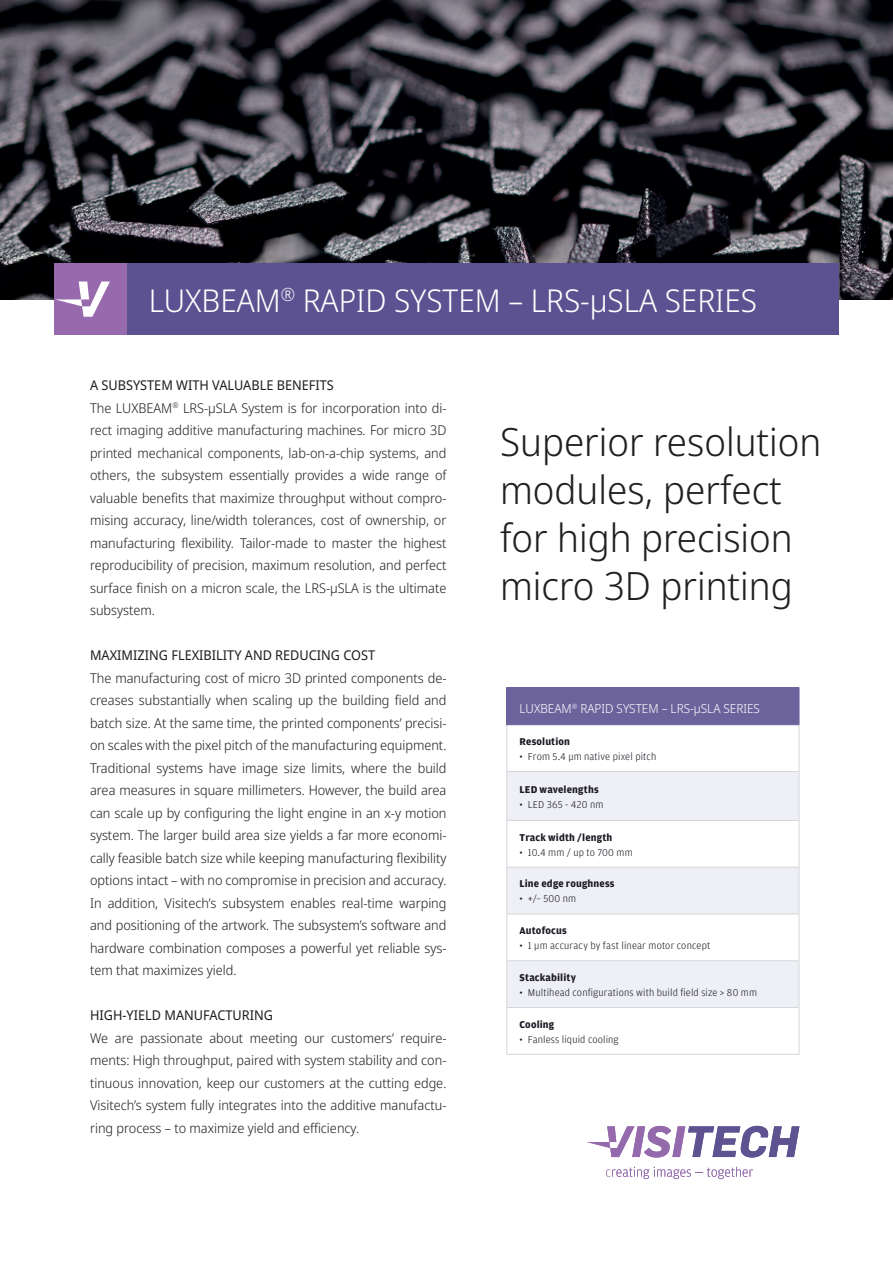
<style>
.page{position:relative;width:893px;height:1263px;background:#fff}
.page>*{position:absolute;margin:0;border:0;box-sizing:border-box;transform-origin:0 0}
.t1{font:300 39px/48px "Noto Sans Display";color:#231f20}
.t2{font:300 31.5px "Noto Sans Display";color:#fff}
.t3{font:300 13.5px/22.5px "Noto Sans Display";color:#231f20;text-align:justify}
.t4{font:13.5px "Noto Sans Display";color:#231f20}
.t5{font:300 12.45px "Noto Sans Display";color:#fff}
.t6{font:300 10.5px "Amplitude";letter-spacing:.015em;color:#02000c}
.t7{font:700 10.5px "Amplitude";letter-spacing:.015em;color:#02000c}
</style>
<div class="page">
<img style="left:0;top:0;width:893px;height:300px">
<div style="left:507px;top:688px;width:292px;height:37px;background:#6d639c"></div>
<svg style="left:507px;top:725px;width:292px;height:329px"></svg>
<svg style="left:507px;top:772px;width:292px;height:235px;fill:#eff0f6"></svg>
<hr style="left:506px;top:725px;width:1px;height:46px;background:#d1d2d4">
<hr style="left:506px;top:821px;width:1px;height:46px;background:#d1d2d4">
<hr style="left:506px;top:771px;width:293px;height:1px;background:#d1d2d4">
<hr style="left:506px;top:772px;width:1px;height:48px;background:#d1d2d4">
<hr style="left:506px;top:867px;width:293px;height:1px;background:#d1d2d4">
<hr style="left:506px;top:867px;width:1px;height:46px;background:#d1d2d4">
<hr style="left:799px;top:772px;width:1px;height:48px;background:#d1d2d4">
<hr style="left:799px;top:867px;width:1px;height:46px;background:#d1d2d4">
<hr style="left:799px;top:725px;width:1px;height:46px;background:#d1d2d4">
<hr style="left:799px;top:821px;width:1px;height:46px;background:#d1d2d4">
<hr style="left:506px;top:820px;width:293px;height:1px;background:#d1d2d4">
<hr style="left:506px;top:961px;width:1px;height:46px;background:#d1d2d4">
<hr style="left:799px;top:961px;width:1px;height:46px;background:#d1d2d4">
<hr style="left:506px;top:1007px;width:293px;height:1px;background:#d1d2d4">
<hr style="left:506px;top:1008px;width:1px;height:46px;background:#d1d2d4">
<hr style="left:799px;top:1008px;width:1px;height:46px;background:#d1d2d4">
<hr style="left:506px;top:1054px;width:293px;height:1px;background:#d1d2d4">
<hr style="left:506px;top:913px;width:293px;height:1px;background:#d1d2d4">
<hr style="left:506px;top:914px;width:1px;height:46px;background:#d1d2d4">
<hr style="left:799px;top:914px;width:1px;height:46px;background:#d1d2d4">
<hr style="left:506px;top:960px;width:293px;height:1px;background:#d1d2d4">
<hr style="left:506px;top:687px;width:293px;height:1px;background:#5d5291">
<hr style="left:506px;top:688px;width:1px;height:36px;background:#5d5291">
<hr style="left:799px;top:688px;width:1px;height:36px;background:#5d5291">
<hr style="left:506px;top:724px;width:293px;height:1px;background:#5d5291">
<div style="left:126px;top:263px;width:713px;height:72px;background:#5d5291"></div>
<div style="left:54px;top:263px;width:72px;height:72px;background:#976aad"></div>
<svg style="left:55px;top:281px;width:55px;height:36px"></svg>
<svg style="left:587px;top:1126px;width:212px;height:31px"></svg>
<svg style="left:606px;top:1167px;width:147px;height:12px"></svg>
<p class="t2" style="left:149px;top:278px;width:610px">LUXBEAM<sup>®</sup> RAPID SYSTEM – LRS-μSLA SERIES</p>
<p class="t4" style="left:90px;top:376px;width:245px">A SUBSYSTEM WITH VALUABLE BENEFITS</p>
<p class="t3" style="left:90px;top:397px;width:358px">The LUXBEAM<sup>®</sup> LRS-μSLA System is for incorporation into di&shy;rect imaging additive manufacturing machines. For micro 3D printed mechanical components, lab-on-a-chip systems, and others, the subsystem essentially provides a wide range of valuable benefits that maximize throughput without compro&shy;mising accuracy, line/width tolerances, cost of ownership, or manufacturing flexibility. Tailor-made to master the highest reproducibility of precision, maximum resolution, and perfect surface finish on a micron scale, the LRS-μSLA is the ultimate subsystem.</p>
<p class="t4" style="left:90px;top:646px;width:287px">MAXIMIZING FLEXIBILITY AND REDUCING COST</p>
<p class="t3" style="left:90px;top:667px;width:358px">The manufacturing cost of micro 3D printed components de&shy;creases substantially when scaling up the building field and batch size. At the same time, the printed components’ precisi&shy;on scales with the pixel pitch of the manufacturing equipment.<br>Traditional systems have image size limits, where the build area measures in square millimeters. However, the build area can scale up by configuring the light engine in an x-y motion system. The larger build area size yields a far more economi&shy;cally feasible batch size while keeping manufacturing flexibility options intact – with no compromise in precision and accuracy.<br>In addition, Visitech’s subsystem enables real-time warping and positioning of the artwork. The subsystem’s software and hardware combination composes a powerful yet reliable sys&shy;tem that maximizes yield.</p>
<p class="t4" style="left:90px;top:1006px;width:185px">HIGH-YIELD MANUFACTURING</p>
<p class="t3" style="left:90px;top:1027px;width:358px">We are passionate about meeting our customers’ require&shy;ments: High throughput, paired with system stability and con&shy;tinuous innovation, keep our customers at the cutting edge.<br>Visitech’s system fully integrates into the additive manufactu&shy;ring process – to maximize yield and efficiency.</p>
<p class="t1" style="left:500px;top:418px;width:323px">Superior resolution modules, perfect for high precision</p>
<p class="t1" style="left:500px;top:562px;width:294px">micro 3D printing</p>
<p class="t5" style="left:520px;top:699px;width:242px">LUXBEAM<sup>®</sup> RAPID SYSTEM – LRS-μSLA SERIES</p>
<p class="t7" style="left:520px;top:735px;width:52px">Resolution</p>
<p class="t6" style="left:520px;top:750px;width:138px">• From 5.4 μm native pixel pitch</p>
<p class="t7" style="left:520px;top:783px;width:81px">LED wavelengths</p>
<p class="t6" style="left:520px;top:798px;width:85px">• LED 365 - 420 nm</p>
<p class="t7" style="left:520px;top:831px;width:94px">Track width /length</p>
<p class="t6" style="left:520px;top:846px;width:115px">• 10.4 mm / up to 700 mm</p>
<p class="t7" style="left:520px;top:878px;width:97px">Line edge roughness</p>
<p class="t6" style="left:520px;top:893px;width:58px">• +/– 500 nm</p>
<p class="t7" style="left:520px;top:925px;width:49px">Autofocus</p>
<p class="t6" style="left:520px;top:940px;width:192px">• 1 μm accuracy by fast linear motor concept</p>
<p class="t7" style="left:520px;top:971px;width:58px">Stackability</p>
<p class="t6" style="left:520px;top:986px;width:239px">• Multihead configurations with build field size &gt; 80 mm</p>
<p class="t7" style="left:520px;top:1018px;width:36px">Cooling</p>
<p class="t6" style="left:520px;top:1033px;width:101px">• Fanless liquid cooling</p>
</div>
